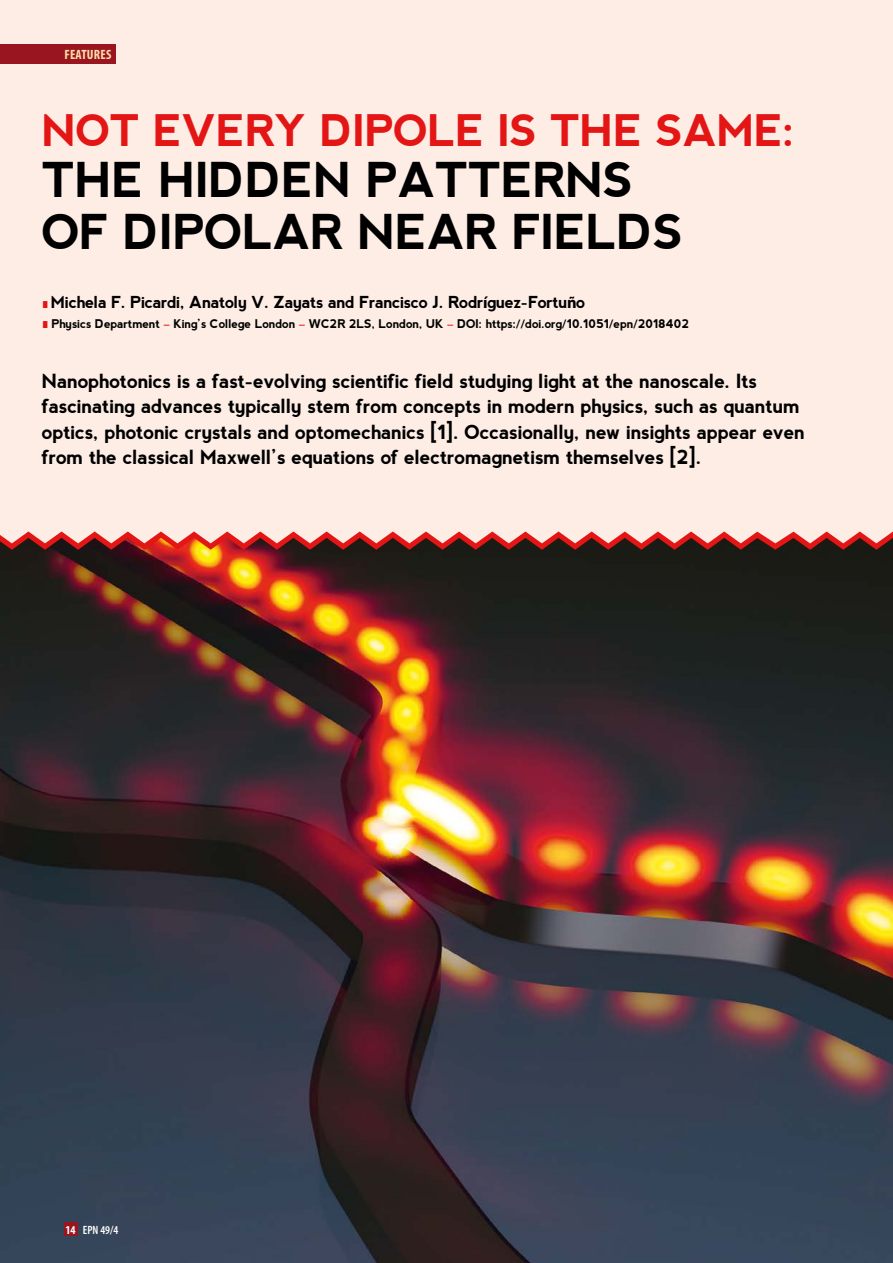
<style>
.page{position:relative;width:893px;height:1263px;background:#fff}
.page>*{position:absolute;margin:0;border:0;box-sizing:border-box;transform-origin:0 0}
.t1{font:700 48px/51.9px "nevis";letter-spacing:-.015em;color:#000}
.t2{font:700 43.5px "nevis";letter-spacing:-.015em;color:#e41515}
.t3{font:700 19.5px/25.5px "nevis";letter-spacing:-.015em;color:#000}
.t4{font:700 16.5px "nevis";letter-spacing:-.025em;color:#000}
.t5{font:700 condensed 13.5px "Myriad Pro";letter-spacing:.02em;color:#fedea9}
.t6{font:700 12px "nevis";letter-spacing:-.015em;color:#000}
.t7{font:600 condensed 12px "Myriad Pro";color:#fff}
.s1{font-family:"Myriad Pro";font-weight:900;font-size:9.75px;color:#e41515}
.s2{font-family:"Myriad Pro"}
.s3{color:#e41515}
.s4{font-weight:700}
</style>
<div class="page">
<img style="left:0;top:550px;width:893px;height:713px">
<div style="left:0;top:0;width:893px;height:543px;background:#fdede5"></div>
<div style="left:0;top:45px;width:116px;height:19px;background:#991620"></div>
<div style="left:64px;top:1222px;width:13px;height:14px;background:#991620"></div>
<p class="t5" style="left:64px;top:47px;width:49px">FEATURES</p>
<h2 class="t2" style="left:42px;top:105px;width:755px">NOT EVERY DIPOLE IS THE SAME:</h2>
<h1 class="t1" style="left:42px;top:154px;width:643px">THE HIDDEN PATTERNS<br>OF DIPOLAR NEAR FIELDS</h1>
<p class="t4" style="left:42px;top:293px;width:545px"><span class="s1">l</span>Michela F. Picardi, Anatoly V. Zayats and Francisco J. Rodr<span class="s2">í</span>guez-Fortu<span class="s2">ñ</span>o</p>
<p class="t6" style="left:42px;top:317px;width:649px"><span class="s1">l</span>Physics Department <span class="s3">–</span> King’s College London <span class="s3">–</span> WC2R 2LS, London, UK <span class="s3">–</span> DOI: https://doi.org/10.1051/epn/2018402</p>
<p class="t3" style="left:42px;top:368px;width:765px">Nanophotonics is a fast-evolving scientific field studying light at the nanoscale. Its fascinating advances typically stem from concepts in modern physics, such as quantum optics, photonic crystals and optomechanics [1]. Occasionally, new insights appear even from the classical Maxwell’s equations of electromagnetism themselves [2].</p>
<p class="t7" style="left:65px;top:1223px;width:54px"><span class="s4">14</span> EPN 49/4</p>
</div>
